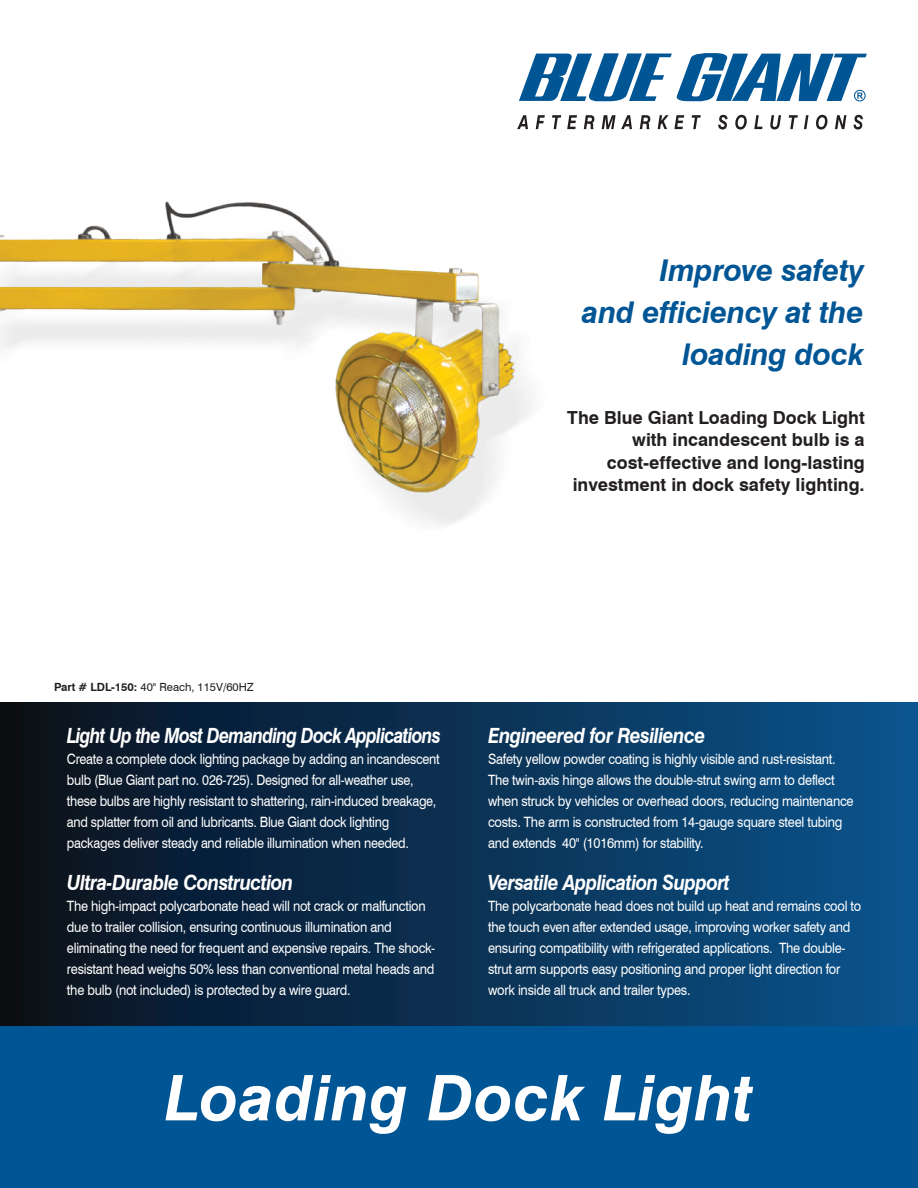
<style>
.page{position:relative;width:918px;height:1188px;background:#fff}
.page>*{position:absolute;margin:0;border:0;box-sizing:border-box;transform-origin:0 0}
.t1{font:italic 700 63px "Swiss 721 BT";letter-spacing:.01em;color:#fff}
.t2{font:italic 700 30px/42px "Swiss 721 BT";letter-spacing:-.01em;color:#005595;text-align:right}
.t3{font:italic 700 21px "Swiss 721 BT";letter-spacing:-.03em;color:#fff;scale:.9 1}
.t4{font:italic 700 21px "Swiss 721 BT";letter-spacing:-.03em;color:#fff;scale:.84 1}
.t5{font:700 18px/22.5px "Swiss 721 BT";color:#231f20;text-align:right}
.t6{font:14.25px/21px "Swiss 721 BT";letter-spacing:-.02em;color:#fff;scale:.9 1}
.t7{font:14.25px/21px "Swiss 721 BT";letter-spacing:-.02em;color:#fff;scale:.89 1}
.t8{font:11.25px "Swiss 721 BT";color:#231f20}
.s1{font-weight:700}
</style>
<div class="page">
<div style="left:0;top:702px;width:918px;height:486px;background:linear-gradient(to right,#0a0f1a,#0a538d)"></div>
<svg style="left:624px;top:115px;width:8px;height:14px"></svg>
<svg style="left:640px;top:115px;width:10px;height:14px"></svg>
<svg style="left:658px;top:115px;width:26px;height:14px"></svg>
<svg style="left:692px;top:115px;width:9px;height:14px"></svg>
<svg style="left:718px;top:115px;width:10px;height:15px"></svg>
<svg style="left:735px;top:115px;width:12px;height:15px"></svg>
<svg style="left:754px;top:115px;width:9px;height:14px"></svg>
<svg style="left:770px;top:115px;width:11px;height:14px"></svg>
<svg style="left:789px;top:115px;width:9px;height:14px"></svg>
<svg style="left:804px;top:115px;width:5px;height:14px"></svg>
<svg style="left:816px;top:115px;width:11px;height:15px"></svg>
<svg style="left:835px;top:115px;width:11px;height:14px"></svg>
<svg style="left:854px;top:115px;width:9px;height:15px"></svg>
<svg style="left:519px;top:53px;width:348px;height:48px"></svg>
<div style="left:0;top:1026px;width:918px;height:162px;background:#005595"></div>
<img style="left:0;top:115px;width:624px;height:410px">
<h2 class="t2" style="left:582px;top:249px;width:284px">Improve safety<br>and efficiency at the loading dock</h2>
<p class="t5" style="left:567px;top:406px;width:299px">The Blue Giant Loading Dock Light with incandescent bulb is a cost-effective and long-lasting investment in dock safety lighting.</p>
<p class="t8" style="left:54px;top:680px;width:201px"><span class="s1">Part # LDL-150:</span> 40" Reach, 115V/60HZ</p>
<h3 class="t4" style="left:67px;top:723px;width:447px">Light Up the Most Demanding Dock Applications</h3>
<p class="t7" style="left:67px;top:749px;width:420px">Create a complete dock lighting package by adding an incandescent bulb (Blue Giant part no. 026-725). Designed for all-weather use, these bulbs are highly resistant to shattering, rain-induced breakage, and splatter from oil and lubricants. Blue Giant dock lighting packages deliver steady and reliable illumination when needed.</p>
<h3 class="t3" style="left:67px;top:870px;width:253px">Ultra-Durable Construction</h3>
<p class="t6" style="left:67px;top:896px;width:411px">The high-impact polycarbonate head will not crack or malfunction due to trailer collision, ensuring continuous illumination and eliminating the need for frequent and expensive repairs. The shock&shy;resistant head weighs 50% less than conventional metal heads and the bulb (not included) is protected by a wire guard.</p>
<h3 class="t3" style="left:488px;top:723px;width:243px">Engineered for Resilience</h3>
<p class="t6" style="left:488px;top:749px;width:407px">Safety yellow powder coating is highly visible and rust-resistant.<br>The twin-axis hinge allows the double-strut swing arm to deflect when struck by vehicles or overhead doors, reducing maintenance costs. The arm is constructed from 14-gauge square steel tubing and extends 40" (1016mm) for stability.</p>
<h3 class="t3" style="left:488px;top:870px;width:270px">Versatile Application Support</h3>
<p class="t6" style="left:488px;top:896px;width:416px">The polycarbonate head does not build up heat and remains cool to the touch even after extended usage, improving worker safety and ensuring compatibility with refrigerated applications. The double&shy;strut arm supports easy positioning and proper light direction for work inside all truck and trailer types.</p>
<h1 class="t1" style="left:165px;top:1060px;width:590px">Loading Dock Light</h1>
</div>
